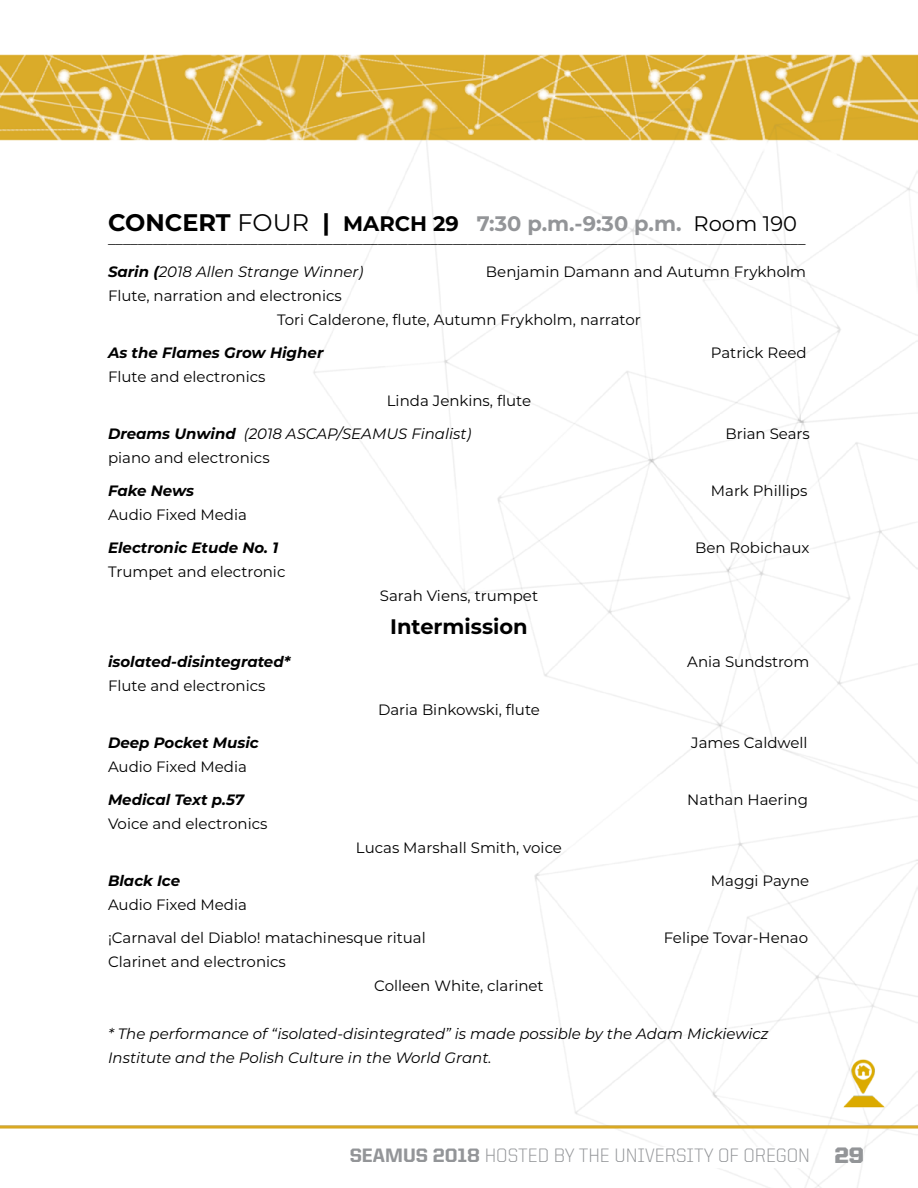
<style>
.page{position:relative;width:918px;height:1188px;background:#fff}
.page>*{position:absolute;margin:0;border:0;box-sizing:border-box;transform-origin:0 0}
.t1{font:700 21px "Montserrat";color:#939598}
.t2{font:700 21px "Montserrat";color:#000}
.t3{font:300 19.5px "United Sans Reg";color:#939598}
.p1{font:15px "Montserrat";color:#000}
.p1-2{font:italic 15px/24px "Montserrat";color:#000}
.t4{font:italic 700 15px "Montserrat";color:#000}
.s1{font-size:24px;color:#000}
.s2{font-weight:400;font-size:24px;color:#000}
.s3{color:#000}
.s4{font-weight:400;color:#000}
.s5{font-weight:700}
.s6{font-weight:800}
.s7{font-weight:900;font-size:22.5px}
</style>
<div class="page">
<img style="left:0;top:54px;width:918px;height:1134px">
<div style="left:45px;top:1148px;width:765px;height:20px;background:#fff"></div>
<img style="left:837px;top:1050px;width:54px;height:65px">
<p class="t1" style="left:108px;top:208px;width:691px"><span class="s1">CONCERT</span> <span class="s2">FOUR</span> <span class="s1">|</span> <span class="s3">MARCH 29</span> 7:30 p.m.-9:30 p.m. <span class="s4">Room 190</span></p>
<p class="p1" style="left:108px;top:229px;width:699px">_____________________________________________________________________________________________</p>
<p class="p1-2" style="left:108px;top:259px;width:257px"><span class="s5">Sarin (</span>2018 Allen Strange Winner)</p>
<p class="p1" style="left:486px;top:262px;width:322px">Benjamin Damann and Autumn Frykholm</p>
<p class="p1" style="left:108px;top:286px;width:235px">Flute, narration and electronics</p>
<p class="p1" style="left:277px;top:310px;width:365px">Tori Calderone, flute, Autumn Frykholm, narrator</p>
<p class="t4" style="left:108px;top:342px;width:217px">As the Flames Grow Higher</p>
<p class="p1" style="left:711px;top:343px;width:97px">Patrick Reed</p>
<p class="p1" style="left:108px;top:367px;width:159px">Flute and electronics</p>
<p class="p1" style="left:387px;top:391px;width:146px">Linda Jenkins, flute</p>
<p class="p1-2" style="left:108px;top:421px;width:365px"><span class="s5">Dreams Unwind</span> (2018 ASCAP/SEAMUS Finalist)</p>
<p class="p1" style="left:726px;top:424px;width:86px">Brian Sears</p>
<p class="p1" style="left:108px;top:448px;width:163px">piano and electronics</p>
<p class="t4" style="left:108px;top:480px;width:88px">Fake News</p>
<p class="p1" style="left:711px;top:481px;width:98px">Mark Phillips</p>
<p class="p1" style="left:108px;top:505px;width:140px">Audio Fixed Media</p>
<p class="t4" style="left:108px;top:537px;width:172px">Electronic Etude No. 1</p>
<p class="p1" style="left:695px;top:538px;width:116px">Ben Robichaux</p>
<p class="p1" style="left:108px;top:562px;width:179px">Trumpet and electronic</p>
<p class="p1" style="left:380px;top:586px;width:160px">Sarah Viens, trumpet</p>
<p class="t2" style="left:390px;top:612px;width:139px">Intermission</p>
<p class="t4" style="left:108px;top:651px;width:184px">isolated-disintegrated*</p>
<p class="p1" style="left:687px;top:652px;width:123px">Ania Sundstrom</p>
<p class="p1" style="left:108px;top:676px;width:159px">Flute and electronics</p>
<p class="p1" style="left:378px;top:700px;width:163px">Daria Binkowski, flute</p>
<p class="t4" style="left:108px;top:732px;width:152px">Deep Pocket Music</p>
<p class="p1" style="left:691px;top:733px;width:118px">James Caldwell</p>
<p class="p1" style="left:108px;top:757px;width:140px">Audio Fixed Media</p>
<p class="t4" style="left:108px;top:789px;width:138px">Medical Text p.57</p>
<p class="p1" style="left:687px;top:790px;width:122px">Nathan Haering</p>
<p class="p1" style="left:108px;top:814px;width:161px">Voice and electronics</p>
<p class="p1" style="left:356px;top:838px;width:208px">Lucas Marshall Smith, voice</p>
<p class="t4" style="left:108px;top:870px;width:74px">Black Ice</p>
<p class="p1" style="left:711px;top:871px;width:100px">Maggi Payne</p>
<p class="p1" style="left:108px;top:895px;width:140px">Audio Fixed Media</p>
<p class="p1" style="left:108px;top:928px;width:319px">¡Carnaval del Diablo! matachinesque ritual</p>
<p class="p1" style="left:664px;top:928px;width:146px">Felipe Tovar-Henao</p>
<p class="p1" style="left:108px;top:952px;width:179px">Clarinet and electronics</p>
<p class="p1" style="left:374px;top:976px;width:171px">Colleen White, clarinet</p>
<p class="p1-2" style="left:108px;top:1021px;width:662px">* The performance of “isolated-disintegrated” is made possible by the Adam Mickiewicz<br>Institute and the Polish Culture in the World Grant.</p>
<h2 class="t3" style="left:350px;top:1145px;width:516px"><span class="s6">SEAMUS 2018</span> HOSTED BY THE UNIVERSITY OF OREGON <span class="s7">29</span></h2>
</div>
